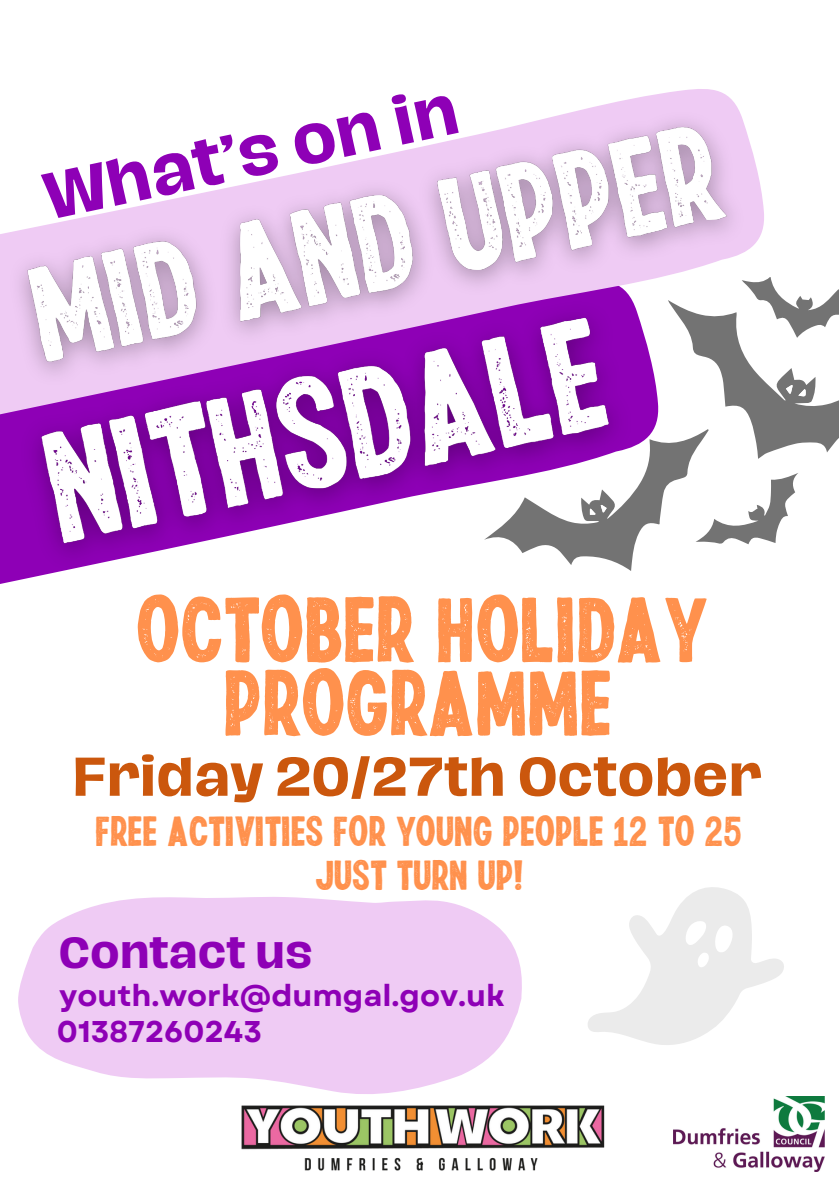
<style>
.page{position:relative;width:839px;height:1191px;background:#fff}
.page>*{position:absolute;margin:0;border:0;box-sizing:border-box;transform-origin:0 0}
.t1{font:88px "Riverside Texture";color:#ff914d}
.t2{font:700 60px "Hagrid Text";color:#8e00b6}
.t3{font:700 50px "Hagrid Text";color:#cb570d}
.t4{font:40px "Riverside Texture";color:#ff914d}
.t5{font:700 40px "Hagrid Text";color:#8e00b6}
.t6{font:700 30px "Garet";color:#8e00b6}
</style>
<div class="page">
<svg style="left:671px;top:290px;width:167px;height:255px"></svg>
<svg style="left:656px;top:277px;width:121px;height:194px"></svg>
<img style="left:241px;top:1105px;width:364px;height:66px">
<img style="left:673px;top:1096px;width:151px;height:75px">
<svg style="left:18px;top:897px;width:504px;height:197px;fill:#efcbf4"></svg>
<svg style="left:588px;top:887px;width:196px;height:158px"></svg>
<img style="left:0;top:89px;width:766px;height:319px">
<img style="left:0;top:254px;width:656px;height:330px">
<p class="t2" style="left:39px;top:168px;width:422px;rotate:-12deg">What’s on in</p>
<p class="t1" style="left:138px;top:564px;width:571px">OCTOBER HOLIDAY</p>
<p class="t1" style="left:225px;top:637px;width:390px">PROGRAMME</p>
<p class="t3" style="left:72px;top:752px;width:690px">Friday 20/27th October</p>
<p class="t4" style="left:96px;top:801px;width:648px">FREE ACTIVITIES FOR YOUNG PEOPLE 12 TO 25</p>
<p class="t4" style="left:316px;top:845px;width:209px">JUST TURN UP!</p>
<p class="t5" style="left:59px;top:934px;width:254px">Contact us</p>
<p class="t6" style="left:59px;top:974px;width:447px">youth.work@dumgal.gov.uk</p>
<p class="t6" style="left:57px;top:1010px;width:206px">01387260243</p>
</div>
